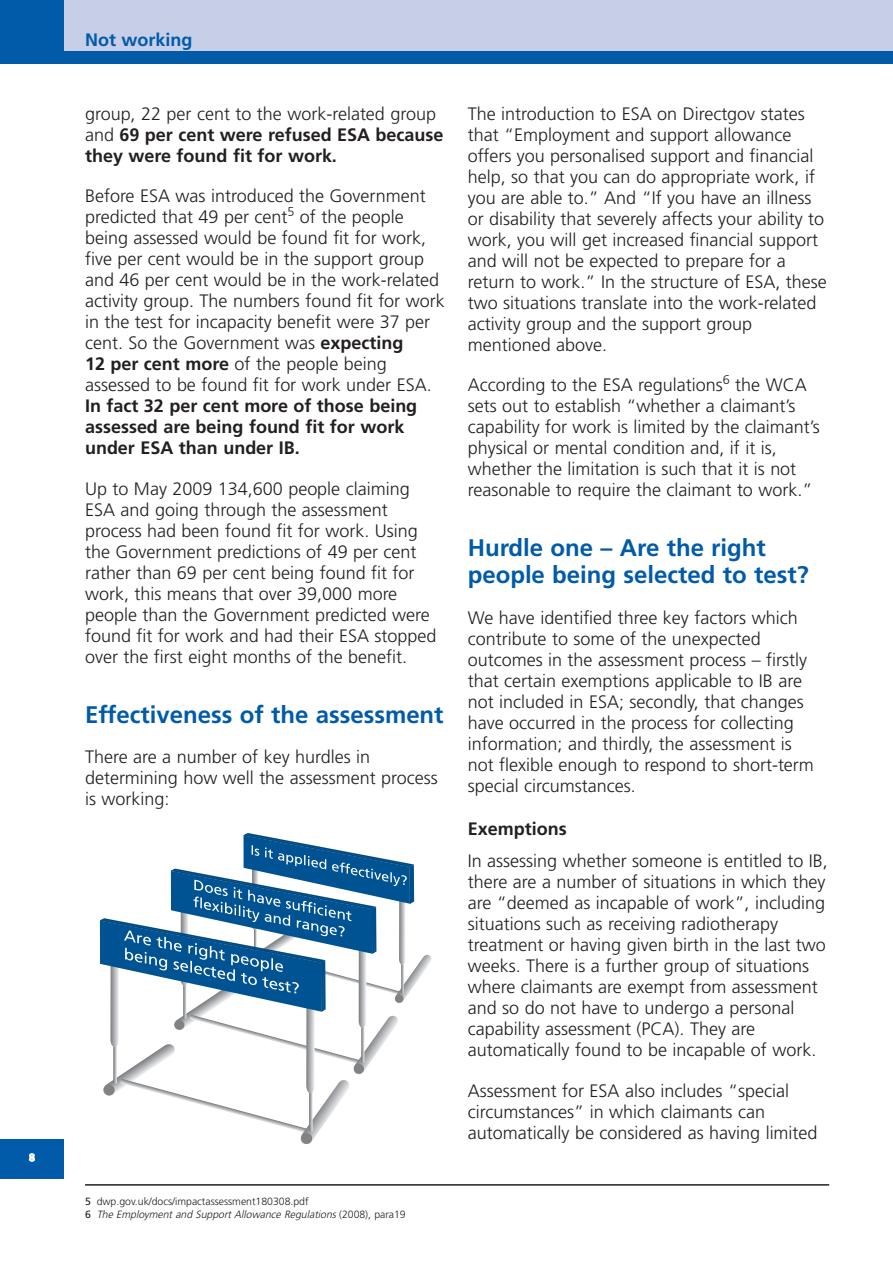
<style>
.page{position:relative;width:893px;height:1263px;background:#fff}
.page>*{position:absolute;margin:0;border:0;box-sizing:border-box;transform-origin:0 0}
.t1{font:700 24px/27px "Frutiger";color:#015ba9}
.t2{font:300 18px/21px "Frutiger";color:#231f20}
.t3{font:700 18px/21px "Frutiger";color:#231f20}
.t4{font:700 18px "Frutiger";color:#015ba9}
.t5{font:300 10.5px/13.5px "Frutiger";color:#231f20}
.t6{font:700 10.5px "Frutiger";color:#fff}
.s1{font-weight:300}
.s2{font-weight:700}
.s3{font-weight:400}
.s4{font-style:italic}
</style>
<div class="page">
<div style="left:0;top:0;width:893px;height:64px;background:#015ba9"></div>
<div style="left:0;top:1139px;width:64px;height:39px;background:#015ba9"></div>
<div style="left:64px;top:0;width:829px;height:51px;background:#c6cee8"></div>
<svg style="left:100px;top:833px;width:332px;height:312px"></svg>
<hr style="left:85px;top:1184px;width:744px;height:1px;background:#231f20">
<p class="t6" style="left:29px;top:1153px;width:7px">8</p>
<p class="t4" style="left:85px;top:32px;width:109px">Not working</p>
<p class="t3" style="left:85px;top:104px;width:360px"><span class="s1">group, 22 per cent to the work-related group and</span> 69 per cent were refused ESA because they were found fit for work.</p>
<p class="t2" style="left:85px;top:187px;width:361px">Before ESA was introduced the Government predicted that 49 per cent<sup>5</sup> of the people being assessed would be found fit for work, five per cent would be in the support group and 46 per cent would be in the work-related activity group. The numbers found fit for work in the test for incapacity benefit were 37 per cent. So the Government was <span class="s2">expecting<br>12 per cent more</span> of the people being assessed to be found fit for work under ESA.</p>
<p class="t3" style="left:85px;top:397px;width:334px">In fact 32 per cent more of those being assessed are being found fit for work under ESA than under IB.</p>
<p class="t2" style="left:85px;top:480px;width:353px">Up to May 2009 134,600 people claiming ESA and going through the assessment process had been found fit for work. Using the Government predictions of 49 per cent rather than 69 per cent being found fit for work, this means that over 39,000 more people than the Government predicted were found fit for work and had their ESA stopped over the first eight months of the benefit.</p>
<h1 class="t1" style="left:85px;top:703px;width:360px">Effectiveness of the assessment</h1>
<p class="t2" style="left:85px;top:748px;width:354px">There are a number of key hurdles in determining how well the assessment process is working:</p>
<p class="t5" style="left:85px;top:1195px;width:322px"><span class="s3">5</span> dwp.gov.uk/docs/impactassessment180308.pdf<br><span class="s3">6</span> <span class="s4">The Employment and Support Allowance Regulations</span> ( 2 0 0 8 ) , p a r a 1 9</p>
<p class="t2" style="left:468px;top:104px;width:361px">The introduction to ESA on Directgov states that “Employment and support allowance offers you personalised support and financial help, so that you can do appropriate work, if you are able to.” And “If you have an illness or disability that severely affects your ability to work, you will get increased financial support and will not be expected to prepare for a return to work.” In the structure of ESA, these two situations translate into the work-related activity group and the support group mentioned above.</p>
<p class="t2" style="left:468px;top:376px;width:354px">According to the ESA regulations<sup>6</sup> the WCA sets out to establish “whether a claimant’s capability for work is limited by the claimant’s physical or mental condition and, if it is, whether the limitation is such that it is not reasonable to require the claimant to work.”</p>
<h1 class="t1" style="left:468px;top:536px;width:342px">Hurdle one – Are the right people being selected to test?</h1>
<p class="t2" style="left:468px;top:608px;width:348px">We have identified three key factors which contribute to some of the unexpected outcomes in the assessment process – firstly that certain exemptions applicable to IB are not included in ESA; secondly, that changes have occurred in the process for collecting information; and thirdly, the assessment is not flexible enough to respond to short-term special circumstances.</p>
<p class="t3" style="left:468px;top:820px;width:100px">Exemptions</p>
<p class="t2" style="left:468px;top:851px;width:362px">In assessing whether someone is entitled to IB, there are a number of situations in which they are “deemed as incapable of work”, including situations such as receiving radiotherapy treatment or having given birth in the last two weeks. There is a further group of situations where claimants are exempt from assessment and so do not have to undergo a personal capability assessment (PCA). They are automatically found to be incapable of work.</p>
<p class="t2" style="left:468px;top:1081px;width:351px">Assessment for ESA also includes “special circumstances” in which claimants can automatically be considered as having limited</p>
</div>
